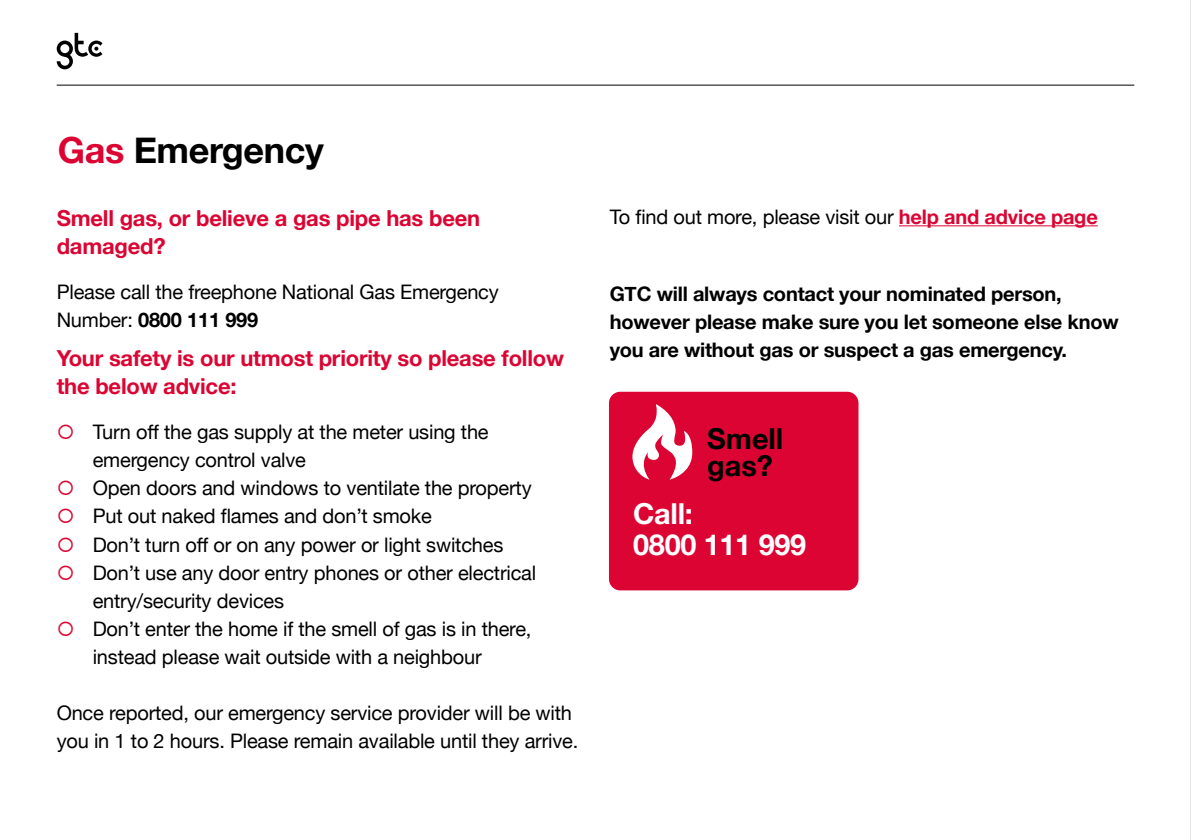
<style>
.page{position:relative;width:1191px;height:840px;background:#fff}
.page>*{position:absolute;margin:0;border:0;box-sizing:border-box;transform-origin:0 0}
.t1{font:700 36px "Helvetica Neue";letter-spacing:-.01em;color:#000}
.t2{font:700 28.8px/30.6px "Helvetica Neue";letter-spacing:-.01em;color:#fff}
.t3{font:700 28.8px/27px "Helvetica Neue";color:#000}
.t4{font:700 22px/28px "Helvetica Neue";letter-spacing:-.01em;color:#dc0432}
.t5{font:20px/28px "Helvetica Neue";letter-spacing:-.01em;color:#000}
.t6{font:700 20px/28px "Helvetica Neue";letter-spacing:-.01em;color:#000}
.s1{color:#dc0432}
.s2{font-weight:700}
.s3{font-weight:700;color:#dc0432}
</style>
<div class="page">
<svg style="left:57px;top:33px;width:45px;height:36px"></svg>
<hr style="left:57px;top:85px;width:1077px;height:1px;background:#000">
<div style="left:609px;top:391px;width:249px;height:199px;background:#dc0432;border-radius:11px"></div>
<svg style="left:632px;top:404px;width:60px;height:75px"></svg>
<hr style="left:899px;top:225px;width:198px;height:1px;background:#dc0432">
<hr style="left:1190px;top:0;width:1px;height:839px;background:#d0d0d0">
<h1 class="t1" style="left:58px;top:122px;width:267px"><span class="s1">Gas</span> Emergency</h1>
<p class="t4" style="left:57px;top:204px;width:425px">Smell gas, or believe a gas pipe has been damaged?</p>
<p class="t5" style="left:57px;top:279px;width:443px">Please call the freephone National Gas Emergency<br>Number: <span class="s2">0800 111 999</span></p>
<p class="t4" style="left:57px;top:345px;width:509px">Your safety is our utmost priority so please follow the below advice:</p>
<p class="t5" style="left:93px;top:419px;width:445px">Turn off the gas supply at the meter using the emergency control valve<br>Open doors and windows to ventilate the property Put out naked flames and don’t smoke<br>Don’t turn off or on any power or light switches Don’t use any door entry phones or other electrical entry/security devices<br>Don’t enter the home if the smell of gas is in there, instead please wait outside with a neighbour</p>
<p class="t5" style="left:57px;top:699px;width:523px">Once reported, our emergency service provider will be with you in 1 to 2 hours. Please remain available until they arrive.</p>
<p class="t5" style="left:609px;top:204px;width:489px">To find out more, please visit our <span class="s3">help and advice page</span></p>
<p class="t6" style="left:609px;top:280px;width:510px">GTC will always contact your nominated person, however please make sure you let someone else know you are without gas or suspect a gas emergency.</p>
<h2 class="t3" style="left:707px;top:426px;width:78px">Smell gas?</h2>
<h2 class="t2" style="left:633px;top:498px;width:174px">Call:<br>0800 111 999</h2>
</div>
